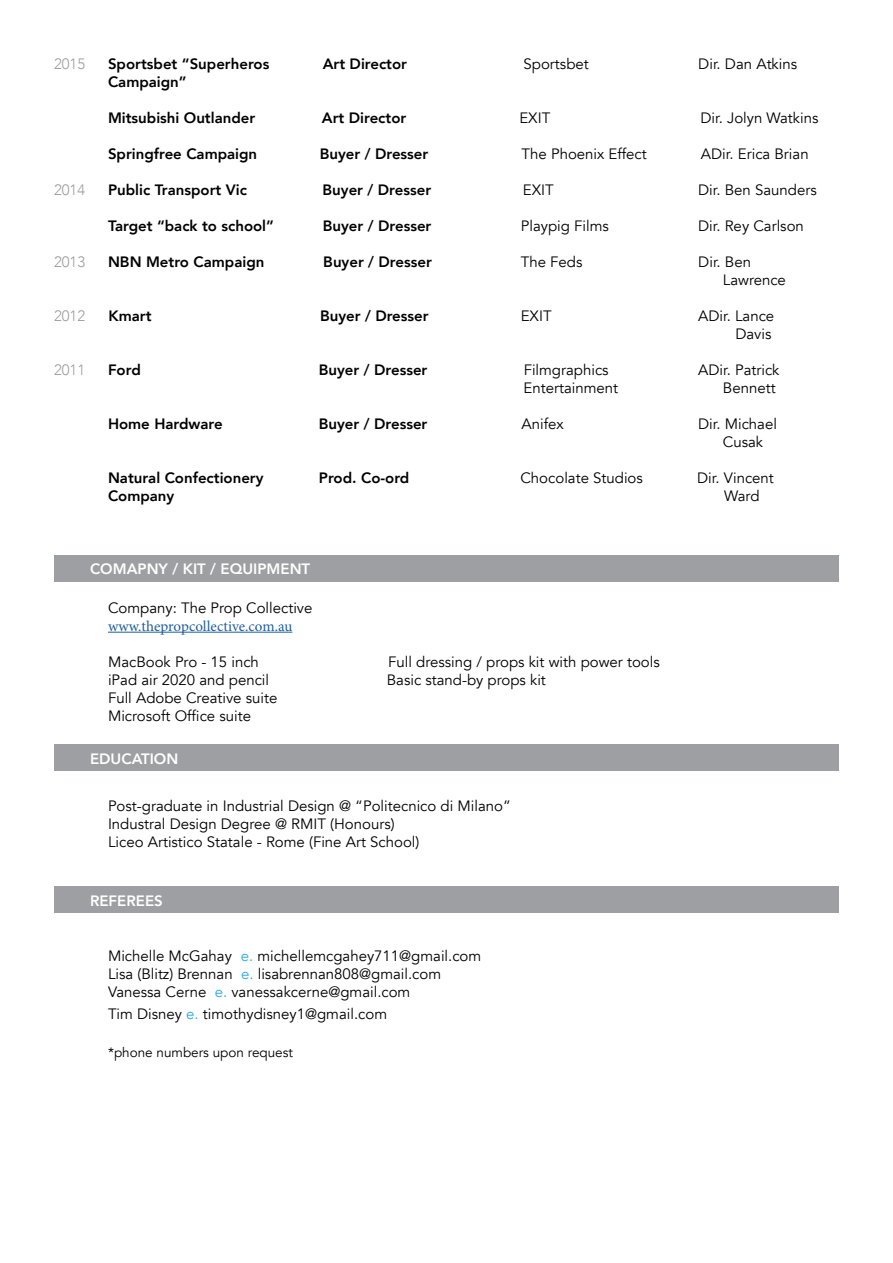
<style>
.page{position:relative;width:893px;height:1263px;background:#fff}
.page>*{position:absolute;margin:0;border:0;box-sizing:border-box;transform-origin:0 0}
.t1{font:15px/18px "Avenir";color:#000}
.t2{font:800 15px "Avenir";color:#000}
.t3{font:800 15px "Avenir";color:#fff}
.t4{font:15px "Avenir";color:#000101}
.t5{font:15px "Minion Pro";color:#215e9e}
.t6{font:300 15px "Avenir";color:#9b9da0}
.t7{font:13.5px "Avenir";color:#000}
.s1{color:#2cace2}
.s2{color:#000}
</style>
<div class="page">
<hr style="left:108px;top:632px;width:184px;height:1px;background:#215e9e">
<div style="left:54px;top:555px;width:785px;height:26px;background:#9d9fa2"></div>
<div style="left:54px;top:745px;width:785px;height:26px;background:#9d9fa2"></div>
<div style="left:54px;top:887px;width:785px;height:26px;background:#9d9fa2"></div>
<p class="t6" style="left:54px;top:55px;width:33px">2015</p>
<p class="t2" style="left:108px;top:52px;width:163px">Sportsbet “Superheros</p>
<p class="t2" style="left:323px;top:52px;width:86px">Art Director</p>
<p class="t1" style="left:524px;top:55px;width:67px">Sportsbet</p>
<p class="t1" style="left:698px;top:55px;width:100px">Dir. Dan Atkins</p>
<p class="t2" style="left:108px;top:70px;width:80px">Campaign”</p>
<p class="t2" style="left:108px;top:106px;width:149px">Mitsubishi Outlander</p>
<p class="t2" style="left:322px;top:106px;width:86px">Art Director</p>
<p class="t1" style="left:519px;top:109px;width:32px">EXIT</p>
<p class="t1" style="left:700px;top:109px;width:120px">Dir. Jolyn Watkins</p>
<p class="t2" style="left:108px;top:142px;width:151px">Springfree Campaign</p>
<p class="t2" style="left:320px;top:142px;width:110px">Buyer / Dresser</p>
<p class="t1" style="left:522px;top:145px;width:127px">The Phoenix Effect</p>
<p class="t1" style="left:701px;top:145px;width:109px">ADir. Erica Brian</p>
<p class="t6" style="left:54px;top:181px;width:33px">2014</p>
<p class="t2" style="left:108px;top:178px;width:141px">Public Transport Vic</p>
<p class="t2" style="left:323px;top:178px;width:110px">Buyer / Dresser</p>
<p class="t1" style="left:523px;top:181px;width:32px">EXIT</p>
<p class="t1" style="left:698px;top:181px;width:120px">Dir. Ben Saunders</p>
<p class="t2" style="left:108px;top:214px;width:168px">Target “back to school”</p>
<p class="t2" style="left:323px;top:214px;width:110px">Buyer / Dresser</p>
<p class="t1" style="left:521px;top:217px;width:90px">Playpig Films</p>
<p class="t1" style="left:698px;top:217px;width:107px">Dir. Rey Carlson</p>
<p class="t6" style="left:54px;top:253px;width:33px">2013</p>
<p class="t2" style="left:108px;top:250px;width:158px">NBN Metro Campaign</p>
<p class="t2" style="left:323px;top:250px;width:110px">Buyer / Dresser</p>
<p class="t1" style="left:521px;top:253px;width:63px">The Feds</p>
<p class="t1" style="left:723px;top:253px;width:65px;text-indent:-25px">Dir. Ben<br>Lawrence</p>
<p class="t6" style="left:54px;top:307px;width:33px">2012</p>
<p class="t2" style="left:109px;top:304px;width:45px">Kmart</p>
<p class="t2" style="left:320px;top:304px;width:110px">Buyer / Dresser</p>
<p class="t1" style="left:521px;top:307px;width:32px">EXIT</p>
<p class="t1" style="left:698px;top:307px;width:78px;text-align:right">ADir. Lance<br>Davis</p>
<p class="t6" style="left:54px;top:361px;width:33px">2011</p>
<p class="t2" style="left:108px;top:358px;width:34px">Ford</p>
<p class="t2" style="left:319px;top:358px;width:110px">Buyer / Dresser</p>
<p class="t1" style="left:524px;top:361px;width:86px">Filmgraphics</p>
<p class="t1" style="left:698px;top:361px;width:83px">ADir. Patrick</p>
<p class="t1" style="left:524px;top:379px;width:96px">Entertainment</p>
<p class="t1" style="left:723px;top:379px;width:54px">Bennett</p>
<p class="t2" style="left:108px;top:412px;width:116px">Home Hardware</p>
<p class="t2" style="left:319px;top:412px;width:110px">Buyer / Dresser</p>
<p class="t1" style="left:522px;top:415px;width:44px">Anifex</p>
<p class="t1" style="left:723px;top:415px;width:56px;text-indent:-25px">Dir. Michael<br>Cusak</p>
<p class="t2" style="left:108px;top:466px;width:157px">Natural Confectionery</p>
<p class="t2" style="left:319px;top:466px;width:92px">Prod. Co-ord</p>
<p class="t1" style="left:520px;top:469px;width:124px">Chocolate Studios</p>
<p class="t1" style="left:697px;top:469px;width:78px">Dir. Vincent</p>
<p class="t2" style="left:108px;top:484px;width:68px">Company</p>
<p class="t1" style="left:724px;top:487px;width:37px">Ward</p>
<p class="t3" style="left:90px;top:557px;width:222px">COMAPNY / KIT / EQUIPMENT</p>
<p class="t1" style="left:108px;top:599px;width:206px">Company: The Prop Collective</p>
<p class="t5" style="left:108px;top:616px;width:186px">www.thepropcollective.com.au</p>
<p class="t1" style="left:108px;top:653px;width:152px">MacBook Pro - 15 inch</p>
<p class="t1" style="left:388px;top:653px;width:273px">Full dressing / props kit with power tools</p>
<p class="t1" style="left:108px;top:671px;width:163px">iPad air 2020 and pencil</p>
<p class="t1" style="left:387px;top:671px;width:161px">Basic stand-by props kit</p>
<p class="t1" style="left:108px;top:689px;width:171px">Full Adobe Creative suite<br>Microsoft Office suite</p>
<p class="t3" style="left:90px;top:747px;width:90px">EDUCATION</p>
<p class="t1" style="left:108px;top:797px;width:404px">Post-graduate in Industrial Design @ “Politecnico di Milano”<br>Industral Design Degree @ RMIT (Honours)<br>Liceo Artistico Statale - Rome (Fine Art School)</p>
<p class="t3" style="left:90px;top:889px;width:74px">REFEREES</p>
<p class="t1" style="left:108px;top:947px;width:375px">Michelle McGahay <span class="s1">e.</span> michellemcgahey711@gmail.com<br>Lisa (Blitz) Brennan <span class="s1">e.</span> lisabrennan808@gmail.com<br>Vanessa Cerne <span class="s1">e.</span> vanessakcerne@gmail.com</p>
<p class="t4" style="left:108px;top:1005px;width:281px"><span class="s2">Tim Disney</span> <span class="s1">e.</span> timothydisney1@gmail.com</p>
<p class="t7" style="left:108px;top:1044px;width:187px">*phone numbers upon request</p>
</div>
